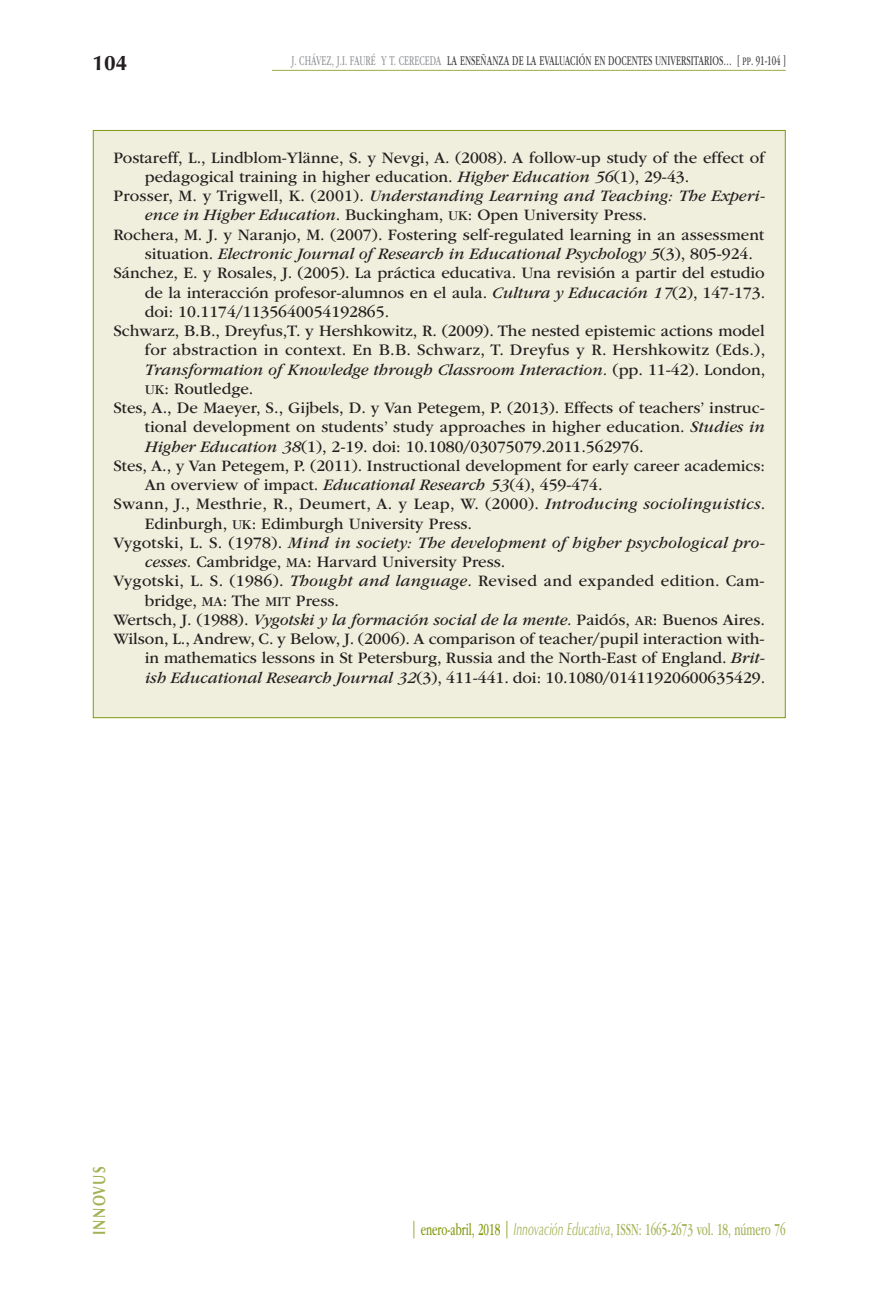
<style>
.page{position:relative;width:893px;height:1290px;background:#fff}
.page>*{position:absolute;margin:0;border:0;box-sizing:border-box;transform-origin:0 0}
.t1{font:700 21px "Optima LT Std";color:#231f20}
.t2{font:17.5px "ITC Garamond Std";color:#a4b155;scale:.6 1}
.t3{font:700 17.5px "Optima LT Std";letter-spacing:.1em;color:#a4b155;scale:.75 1}
.t4{font:16.62px "ITC Garamond Std";color:#231f20}
.t5{font:italic 16.62px "ITC Garamond Std";color:#231f20}
.t6{font:16.62px "ITC Garamond Std";letter-spacing:.02em;color:#231f20}
.t7{font:14px "ITC Garamond Std";letter-spacing:.01em;color:#3e3e3f;scale:.6 1}
.s1{color:#939598}
.s2{font-family:"ITC Garamond Std Bk SC850";font-size:11.9px}
.s3{font-style:italic}
.s4{font-style:normal}
.s5{font-size:14px}
.s6{color:#81980d}
.s7{font-family:"Optima LT Std";font-style:italic}
</style>
<div class="page">
<hr style="left:272px;top:70px;width:514px;height:1px;background:#9dac49">
<div style="left:93px;top:130px;width:693px;height:588px;background:#f0eedc;border:1px solid #81980d"></div>
<p class="t1" style="left:92px;top:50px;width:37px">104</p>
<p class="t7" style="left:292px;top:53px;width:825px"><span class="s1">J. CHÁVEZ, J.I. FAURÉ Y T. CERECEDA</span> LA ENSEÑANZA DE LA EVALUACIÓN EN DOCENTES UNIVERSITARIOS… [ <span class="s2">pp</span>. 91-104 ]</p>
<p class="t4" style="left:113px;top:148px;width:653px">Postareff, L., Lindblom-Ylänne, S. y Nevgi, A. (2008). A follow-up study of the effect of</p>
<p class="t4" style="left:145px;top:168px;width:546px">pedagogical training in higher education. <span class="s3">Higher Education 56</span>(1), 29-43.</p>
<p class="t5" style="left:113px;top:187px;width:653px"><span class="s4">Prosser, M. y Trigwell, K. (2001).</span> Understanding Learning and Teaching: The Experi-</p>
<p class="t4" style="left:145px;top:206px;width:504px"><span class="s3">ence in Higher Education</span>. Buckingham, <span class="s5">UK</span>: Open University Press.</p>
<p class="t4" style="left:113px;top:225px;width:652px">Rochera, M. J. y Naranjo, M. (2007). Fostering self-regulated learning in an assessment</p>
<p class="t5" style="left:145px;top:245px;width:610px"><span class="s4">situation.</span> Electronic Journal of Research in Educational Psychology 5<span class="s4">(3), 805-924.</span></p>
<p class="t4" style="left:113px;top:264px;width:653px">Sánchez, E. y Rosales, J. (2005). La práctica educativa. Una revisión a partir del estudio</p>
<p class="t4" style="left:145px;top:283px;width:622px">de la interacción profesor-alumnos en el aula. <span class="s3">Cultura y Educación 17</span>(2), 147-173.</p>
<p class="t4" style="left:145px;top:302px;width:246px">doi: 10.1174/1135640054192865.</p>
<p class="t4" style="left:113px;top:322px;width:653px">Schwarz, B.B., Dreyfus,T. y Hershkowitz, R. (2009). The nested epistemic actions model</p>
<p class="t4" style="left:145px;top:341px;width:622px">for abstraction in context. En B.B. Schwarz, T. Dreyfus y R. Hershkowitz (Eds.),</p>
<p class="t5" style="left:145px;top:360px;width:622px">Transformation of Knowledge through Classroom Interaction. <span class="s4">(pp. 11-42). London,</span></p>
<p class="t4" style="left:145px;top:379px;width:110px"><span class="s5">UK</span>: Routledge.</p>
<p class="t4" style="left:113px;top:399px;width:653px">Stes, A., De Maeyer, S., Gijbels, D. y Van Petegem, P. (2013). Effects of teachers’ instruc-</p>
<p class="t4" style="left:145px;top:418px;width:621px">tional development on students’ study approaches in higher education. <span class="s3">Studies in</span></p>
<p class="t4" style="left:145px;top:437px;width:500px"><span class="s3">Higher Education 38</span>(1), 2-19. doi: 10.1080/03075079.2011.562976.</p>
<p class="t4" style="left:113px;top:456px;width:653px">Stes, A., y Van Petegem, P. (2011). Instructional development for early career academics:</p>
<p class="t4" style="left:145px;top:476px;width:459px">An overview of impact. <span class="s3">Educational Research 53</span>(4), 459-474.</p>
<p class="t6" style="left:113px;top:495px;width:653px">Swann, J., Mesthrie, R., Deumert, A. y Leap, W. (2000). <span class="s3">Introducing sociolinguistics</span>.</p>
<p class="t4" style="left:145px;top:514px;width:329px">Edinburgh, <span class="s5">UK</span>: Edimburgh University Press.</p>
<p class="t5" style="left:113px;top:533px;width:653px"><span class="s4">Vygotski, L. S. (1978).</span> Mind in society: The development of higher psychological pro-</p>
<p class="t4" style="left:145px;top:553px;width:362px"><span class="s3">cesses.</span> Cambridge, <span class="s5">MA</span>: Harvard University Press.</p>
<p class="t6" style="left:113px;top:572px;width:653px">Vygotski, L. S. (1986). <span class="s3">Thought and language.</span> Revised and expanded edition. Cam-</p>
<p class="t4" style="left:145px;top:591px;width:196px">bridge, <span class="s5">MA</span>: The <span class="s5">MIT</span> Press.</p>
<p class="t4" style="left:113px;top:610px;width:653px">Wertsch, J. (1988). <span class="s3">Vygotski y la formación social de la mente.</span> Paidós, <span class="s5">AR</span>: Buenos Aires.</p>
<p class="t4" style="left:113px;top:630px;width:653px">Wilson, L., Andrew, C. y Below, J. (2006). A comparison of teacher/pupil interaction with-</p>
<p class="t4" style="left:145px;top:649px;width:621px">in mathematics lessons in St Petersburg, Russia and the North-East of England. <span class="s3">Brit-</span></p>
<p class="t4" style="left:145px;top:668px;width:622px"><span class="s3">ish Educational Research Journal 32</span>(3), 411-441. doi: 10.1080/01411920600635429.</p>
<p class="t3" style="left:89px;top:1235px;width:93px;rotate:-90deg">INNOVUS</p>
<p class="t2" style="left:411px;top:1220px;width:625px"><span class="s6">| enero-abril, 2018 |</span> <span class="s7">Innovación Educativa</span>, ISSN: 1665-2673 vol. 18, número 76</p>
</div>
